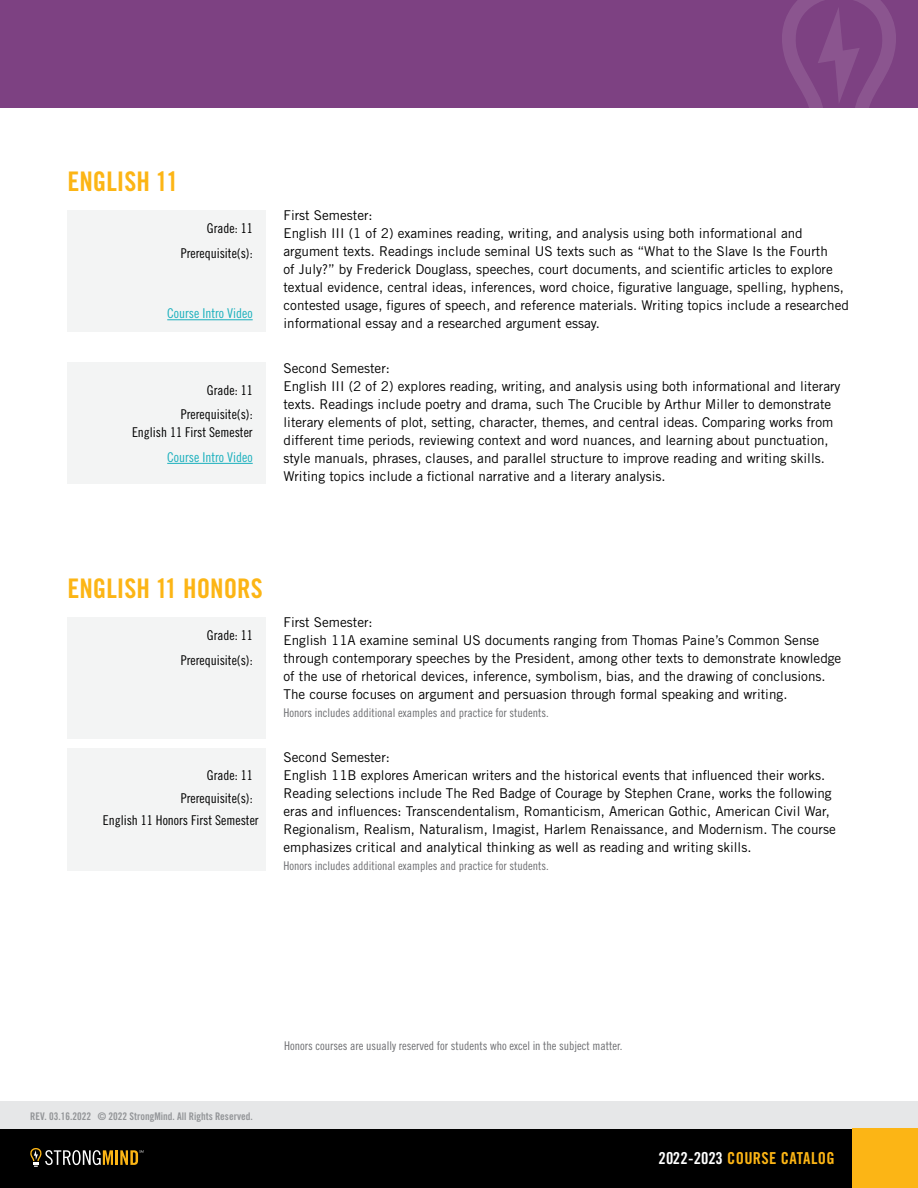
<style>
.page{position:relative;width:918px;height:1188px;background:#fff}
.page>*{position:absolute;margin:0;border:0;box-sizing:border-box;transform-origin:0 0}
.t1{font:27px "Trade Gothic LT Std Bd Cn 20";color:#fcb515}
.t2{font:16.5px "Trade Gothic LT Std Bd Cn 20";letter-spacing:.02em;color:#fcb515}
.t3{font:13.5px/18px "Trade Gothic LT Std";color:#000}
.t4{font:13.5px/24.8px "Trade Gothic LT Std Cn 18";color:#000;text-align:right}
.t5{font:13.5px "Trade Gothic LT Std Cn 18";color:#1ab0bd}
.t6{font:12px "Trade Gothic LT Std Cn 18";color:#6d6e71}
.t7{font:10.5px "Trade Gothic LT Std Bd Cn 20";color:#939598}
.s1{color:#fff}
</style>
<div class="page">
<div style="left:0;top:1102px;width:918px;height:27px;background:#e6e7e8"></div>
<div style="left:0;top:1129px;width:918px;height:59px;background:#000"></div>
<div style="left:852px;top:1129px;width:66px;height:59px;background:#fcb515"></div>
<hr style="left:115px;top:1150px;width:3px;height:15px;background:#fcb515">
<svg style="left:30px;top:1148px;width:83px;height:19px"></svg>
<svg style="left:120px;top:1150px;width:24px;height:15px"></svg>
<div style="left:0;top:0;width:918px;height:108px;background:#7d4182"></div>
<svg style="left:782px;top:0;width:114px;height:108px"></svg>
<div style="left:68px;top:617px;width:198px;height:122px;background:#f3f4f4"></div>
<div style="left:68px;top:748px;width:198px;height:123px;background:#f3f4f4"></div>
<div style="left:68px;top:210px;width:198px;height:122px;background:#f3f4f4"></div>
<hr style="left:167px;top:319px;width:86px;height:1px;background:#1ab0bd">
<div style="left:68px;top:363px;width:198px;height:121px;background:#f3f4f4"></div>
<hr style="left:167px;top:463px;width:86px;height:1px;background:#1ab0bd">
<h1 class="t1" style="left:68px;top:165px;width:112px">ENGLISH 11</h1>
<p class="t4" style="left:181px;top:216px;width:73px">Grade: 11<br>Prerequisite(s):</p>
<p class="t5" style="left:167px;top:306px;width:87px">Course Intro Video</p>
<p class="t4" style="left:181px;top:377px;width:73px">Grade: 11<br>Prerequisite(s):</p>
<p class="t4" style="left:132px;top:420px;width:122px">English 11 First Semester</p>
<p class="t5" style="left:167px;top:449px;width:87px">Course Intro Video</p>
<p class="t3" style="left:284px;top:206px;width:567px">First Semester:<br>English III (1 of 2) examines reading, writing, and analysis using both informational and argument texts. Readings include seminal US texts such as “What to the Slave Is the Fourth<br>of July?” by Frederick Douglass, speeches, court documents, and scientific articles to explore textual evidence, central ideas, inferences, word choice, figurative language, spelling, hyphens, contested usage, figures of speech, and reference materials. Writing topics include a researched informational essay and a researched argument essay.</p>
<p class="t3" style="left:284px;top:359px;width:559px">Second Semester:<br>English III (2 of 2) explores reading, writing, and analysis using both informational and literary texts. Readings include poetry and drama, such The Crucible by Arthur Miller to demonstrate literary elements of plot, setting, character, themes, and central ideas. Comparing works from different time periods, reviewing context and word nuances, and learning about punctuation, style manuals, phrases, clauses, and parallel structure to improve reading and writing skills.<br>Writing topics include a fictional narrative and a literary analysis.</p>
<h1 class="t1" style="left:68px;top:572px;width:197px">ENGLISH 11 HONORS</h1>
<p class="t4" style="left:181px;top:623px;width:73px">Grade: 11<br>Prerequisite(s):</p>
<p class="t4" style="left:207px;top:763px;width:47px">Grade: 11</p>
<p class="t4" style="left:181px;top:786px;width:73px">Prerequisite(s):</p>
<p class="t4" style="left:103px;top:807px;width:157px">English 11 Honors First Semester</p>
<p class="t3" style="left:284px;top:613px;width:559px">First Semester:<br>English 11A examine seminal US documents ranging from Thomas Paine’s Common Sense through contemporary speeches by the President, among other texts to demonstrate knowledge of the use of rhetorical devices, inference, symbolism, bias, and the drawing of conclusions.<br>The course focuses on argument and persuasion through formal speaking and writing.</p>
<p class="t6" style="left:284px;top:705px;width:267px">Honors includes additional examples and practice for students.</p>
<p class="t3" style="left:284px;top:748px;width:554px">Second Semester:<br>English 11B explores American writers and the historical events that influenced their works.<br>Reading selections include The Red Badge of Courage by Stephen Crane, works the following eras and influences: Transcendentalism, Romanticism, American Gothic, American Civil War, Regionalism, Realism, Naturalism, Imagist, Harlem Renaissance, and Modernism. The course emphasizes critical and analytical thinking as well as reading and writing skills.</p>
<p class="t6" style="left:284px;top:858px;width:267px">Honors includes additional examples and practice for students.</p>
<p class="t7" style="left:30px;top:1110px;width:224px">REV. 03.16.2022 © 2022 StrongMind. All Rights Reserved.</p>
<p class="t6" style="left:284px;top:1039px;width:340px">Honors courses are usually reserved for students who excel in the subject matter.</p>
<p class="t2" style="left:658px;top:1148px;width:178px"><span class="s1">2022-2023</span> COURSE CATALOG</p>
</div>
